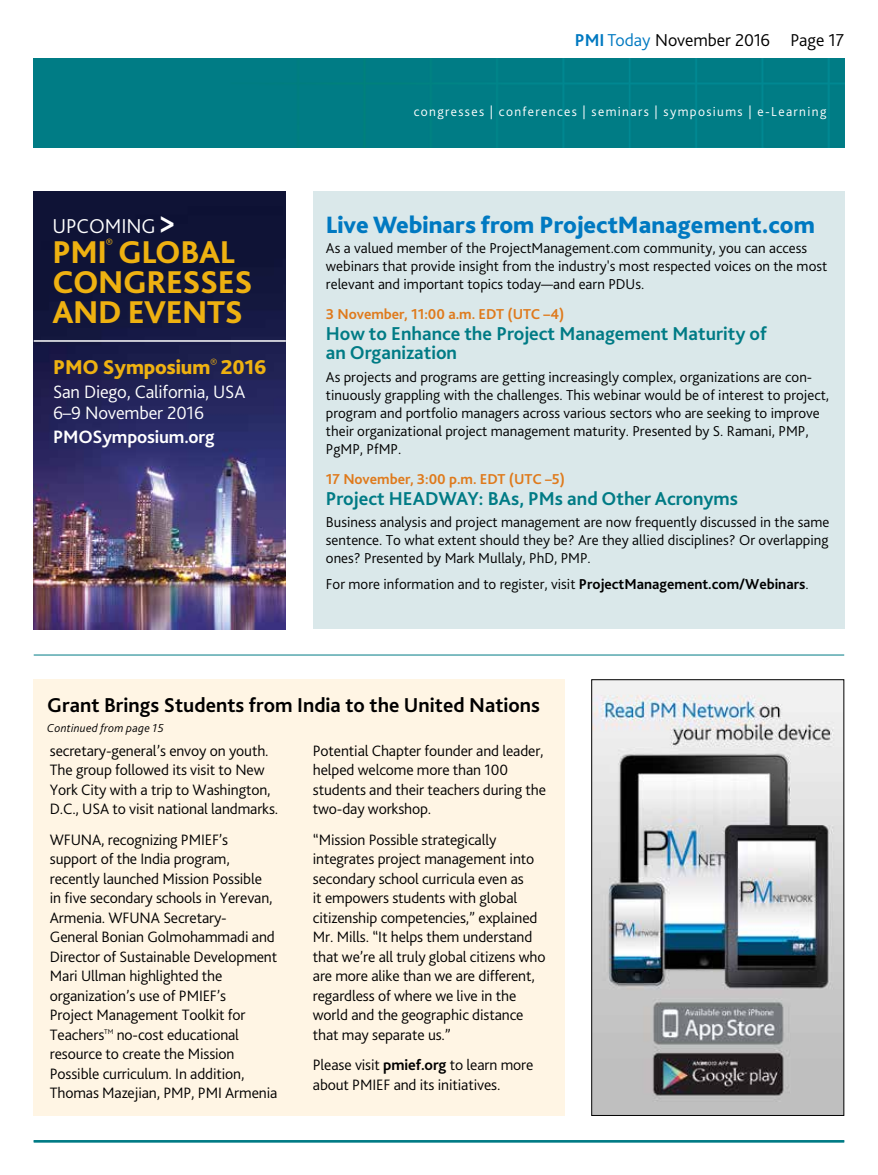
<style>
.page{position:relative;width:878px;height:1175px;background:#fff}
.page>*{position:absolute;margin:0;border:0;box-sizing:border-box;transform-origin:0 0}
.t1{font:800 33px/30px "Bliss 2";letter-spacing:-.015em;color:#eeb111}
.t2{font:800 24.75px "Bliss 2";color:#0079c1}
.t3{font:700 21px "Bliss 2";color:#000}
.t4{font:800 21px "Bliss 2";letter-spacing:-.01em;color:#eeb111}
.t5{font:300 21px "Bliss 2";color:#fff}
.t6{font:700 19.5px/19.5px "Bliss 2";color:#007b85}
.t7{font:300 18.75px/21px "Bliss 2";letter-spacing:-.01em;color:#fff}
.t8{font:700 18.75px "Bliss 2";letter-spacing:-.01em;color:#fff}
.t9{font:300 18px "Bliss 2";color:#000}
.t10{font:300 15.75px/19.5px "Bliss 2";letter-spacing:-.01em;color:#000}
.t11{font:300 15px/18px "Bliss 2";color:#000}
.t12{font:700 15px "Bliss 2";color:#df7a1c}
.t13{font:300 13.5px "Bliss 2";letter-spacing:.1em;color:#fff}
.t14{font:12.6px "Bliss 2";color:#eeb111}
.t15{font:italic 300 12px "Bliss 2";letter-spacing:.02em;color:#000}
.s1{font-weight:700;color:#0079c1}
.s2{color:#0079c1}
.s3{font-family:"Univers";font-weight:700;font-stretch:condensed;font-size:30px}
.s4{font-weight:700}
</style>
<div class="page">
<div style="left:34px;top:679px;width:531px;height:436px;background:#fff5e4"></div>
<img style="left:34px;top:191px;width:252px;height:438px">
<hr style="left:34px;top:340px;width:252px;height:2px;background:#fff">
<div style="left:313px;top:191px;width:531px;height:438px;background:#dae8ea"></div>
<div style="left:34px;top:58px;width:810px;height:89px;background:#007c85"></div>
<hr style="left:34px;top:1140px;width:810px;height:2px;background:#007b85">
<hr style="left:34px;top:654px;width:810px;height:1px;background:#007b85">
<img style="left:593px;top:681px;width:249px;height:432px">
<div style="left:591px;top:679px;width:253px;height:436px;border:1px solid #000"></div>
<p class="t9" style="left:575px;top:28px;width:271px"><span class="s1">PMI</span> <span class="s2">Today</span> November 2016 Page 17</p>
<h3 class="t5" style="left:52px;top:212px;width:124px">UPCOMING <span class="s3">&gt;</span></h3>
<h1 class="t1" style="left:52px;top:236px;width:184px">PMI GLOBAL</h1>
<p class="t14" style="left:106px;top:235px;width:9px">®</p>
<h1 class="t1" style="left:52px;top:266px;width:202px">CONGRESSES<br>AND EVENTS</h1>
<h3 class="t4" style="left:53px;top:354px;width:215px">PMO Symposium<sup>®</sup> 2016</h3>
<p class="t7" style="left:53px;top:381px;width:194px">San Diego, California, USA<br>6–9 November 2016</p>
<p class="t8" style="left:53px;top:425px;width:163px">PMOSymposium.org</p>
<p class="t13" style="left:414px;top:103px;width:414px">congresses | conferences | seminars | symposiums | e-Learning</p>
<h2 class="t2" style="left:326px;top:209px;width:490px">Live Webinars from ProjectManagement.com</h2>
<p class="t11" style="left:326px;top:238px;width:503px">As a valued member of the ProjectManagement.com community, you can access webinars that provide insight from the industry's most respected voices on the most relevant and important topics today—and earn PDUs.</p>
<p class="t12" style="left:326px;top:305px;width:240px">3 November, 11:00 a.m. EDT (UTC –4)</p>
<p class="t6" style="left:326px;top:323px;width:442px">How to Enhance the Project Management Maturity of an Organization</p>
<p class="t11" style="left:326px;top:367px;width:504px">As projects and programs are getting increasingly complex, organizations are con&shy;tinuously grappling with the challenges. This webinar would be of interest to project, program and portfolio managers across various sectors who are seeking to improve their organizational project management maturity. Presented by S. Ramani, PMP, PgMP, PfMP.</p>
<p class="t12" style="left:326px;top:470px;width:240px">17 November, 3:00 p.m. EDT (UTC –5)</p>
<p class="t6" style="left:326px;top:488px;width:413px">Project HEADWAY: BAs, PMs and Other Acronyms</p>
<p class="t11" style="left:326px;top:513px;width:505px;text-align:justify">Business analysis and project management are now frequently discussed in the same sentence. To what extent should they be? Are they allied disciplines? Or overlapping ones? Presented by Mark Mullaly, PhD, PMP.</p>
<p class="t11" style="left:326px;top:574px;width:484px">For more information and to register, visit <span class="s4">ProjectManagement.com/Webinars</span>.</p>
<h3 class="t3" style="left:47px;top:692px;width:494px">Grant Brings Students from India to the United Nations</h3>
<p class="t15" style="left:47px;top:720px;width:118px">Continued from page 15</p>
<p class="t10" style="left:50px;top:740px;width:230px">secretary-general’s envoy on youth.<br>The group followed its visit to New York City with a trip to Washington, D.C., USA to visit national landmarks.</p>
<p class="t10" style="left:50px;top:829px;width:229px">WFUNA, recognizing PMIEF’s support of the India program, recently launched Mission Possible<br>in five secondary schools in Yerevan,<br>Armenia. WFUNA Secretary-<br>General Bonian Golmohammadi and<br>Director of Sustainable Development<br>Mari Ullman highlighted the organization’s use of PMIEF’s<br>Project Management Toolkit for<br>Teachers<sup>TM</sup> no-cost educational resource to create the Mission<br>Possible curriculum. In addition,<br>Thomas Mazejian, PMP, PMI Armenia</p>
<p class="t10" style="left:313px;top:740px;width:235px">Potential Chapter founder and leader, helped welcome more than 100 students and their teachers during the two-day workshop.</p>
<p class="t10" style="left:313px;top:829px;width:234px">“Mission Possible strategically integrates project management into secondary school curricula even as<br>it empowers students with global citizenship competencies,” explained Mr. Mills. “It helps them understand that we’re all truly global citizens who are more alike than we are different, regardless of where we live in the world and the geographic distance that may separate us.”</p>
<p class="t10" style="left:313px;top:1054px;width:222px">Please visit <span class="s4">pmief.org</span> to learn more about PMIEF and its initiatives.</p>
</div>
